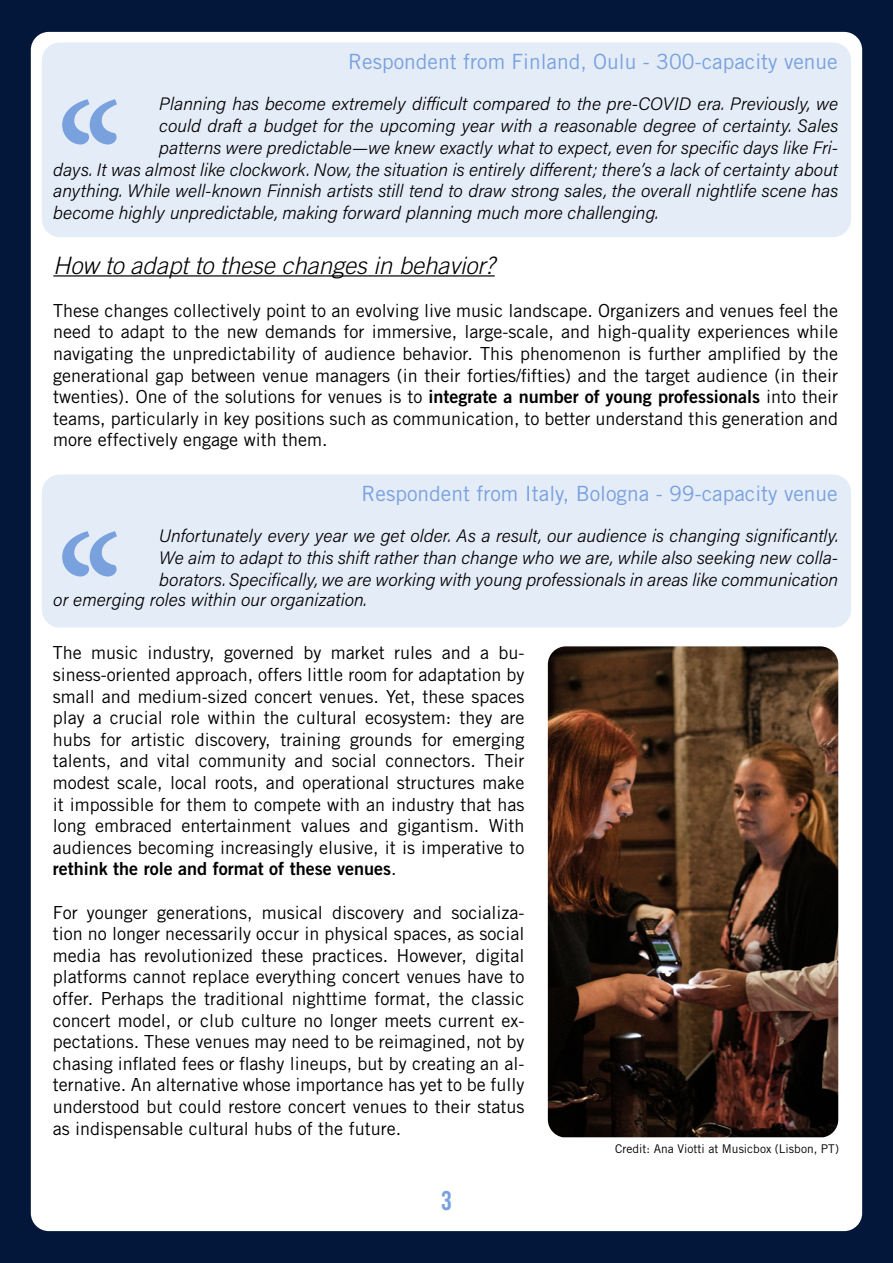
<style>
.page{position:relative;width:893px;height:1263px;background:#03173a}
.page>*{position:absolute;margin:0;border:0;box-sizing:border-box;transform-origin:0 0}
.t1{font:195px "Minion Pro";color:#79a1de}
.t2{font:27px "Bebas Neue";color:#79a1de}
.t3{font:italic 300 24px "Trade Gothic LT Std";color:#000}
.t4{font:21px "Trade Gothic LT Std";color:#79a1de}
.t5{font:18px/21.6px "Trade Gothic LT Std";color:#000;text-align:justify}
.t6{font:18px/21.6px "Acumin Variable Concept";color:#000;text-align:justify}
.t7{font:18px "Trade Gothic LT Std Bd 2";color:#000}
.t8{font:12px "Trade Gothic LT Std";color:#000}
.s1{font-family:"Trade Gothic LT Std Bd 2"}
.s2{font-family:"Trade Gothic LT Std"}
</style>
<div class="page">
<div style="left:31px;top:32px;width:831px;height:1199px;background:#fff;border-radius:18px"></div>
<div style="left:42px;top:43px;width:809px;height:194px;background:#e4ecf8;border-radius:18px"></div>
<hr style="left:53px;top:275px;width:442px;height:2px;background:#000">
<div style="left:42px;top:474px;width:809px;height:154px;background:#e4ecf8;border-radius:18px"></div>
<img style="left:548px;top:646px;width:290px;height:491px">
<h1 class="t1" style="left:54px;top:46px;width:73px">‘‘</h1>
<p class="t4" style="left:348px;top:49px;width:491px">Respondent from Finland, Oulu - 300-capacity venue</p>
<p class="t6" style="left:159px;top:93px;width:680px">Planning has become extremely difficult compared to the pre-COVID era. Previously, we could draft a budget for the upcoming year with a reasonable degree of certainty. Sales patterns were predictable—we knew exactly what to expect, even for specific days like Fri-</p>
<p class="t6" style="left:53px;top:158px;width:786px">days. It was almost like clockwork. Now, the situation is entirely different; there’s a lack of certainty about anything. While well-known Finnish artists still tend to draw strong sales, the overall nightlife scene has become highly unpredictable, making forward planning much more challenging.</p>
<h3 class="t3" style="left:53px;top:251px;width:443px">How to adapt to these changes in behavior?</h3>
<p class="t5" style="left:53px;top:299px;width:786px">These changes collectively point to an evolving live music landscape. Organizers and venues feel the need to adapt to the new demands for immersive, large-scale, and high-quality experiences while navigating the unpredictability of audience behavior. This phenomenon is further amplified by the generational gap between venue managers (in their forties/fifties) and the target audience (in their twenties). One of the solutions for venues is to <span class="s1">integrate a number of young professionals</span> into their teams, particularly in key positions such as communication, to better understand this generation and more effectively engage with them.</p>
<h1 class="t1" style="left:54px;top:478px;width:73px">‘‘</h1>
<p class="t4" style="left:362px;top:481px;width:478px">Respondent from Italy, Bologna - 99-capacity venue</p>
<p class="t6" style="left:159px;top:524px;width:681px">Unfortunately every year we get older. As a result, our audience is changing significantly.<br>We aim to adapt to this shift rather than change who we are, while also seeking new colla&shy;borators. Specifically, we are working with young professionals in areas like communication</p>
<p class="t6" style="left:53px;top:589px;width:315px">or emerging roles within our organization.</p>
<p class="t5" style="left:53px;top:642px;width:473px">The music industry, governed by market rules and a bu-</p>
<p class="t5" style="left:53px;top:663px;width:473px">siness-oriented approach, offers little room for adaptation by small and medium-sized concert venues. Yet, these spaces play a crucial role within the cultural ecosystem: they are hubs for artistic discovery, training grounds for emerging talents, and vital community and social connectors. Their modest scale, local roots, and operational structures make it impossible for them to compete with an industry that has long embraced entertainment values and gigantism. With audiences becoming increasingly elusive, it is imperative to</p>
<p class="t7" style="left:53px;top:858px;width:345px">rethink the role and format of these venues<span class="s2">.</span></p>
<p class="t5" style="left:53px;top:901px;width:473px">For younger generations, musical discovery and socializa&shy;tion no longer necessarily occur in physical spaces, as social media has revolutionized these practices. However, digital platforms cannot replace everything concert venues have to offer. Perhaps the traditional nighttime format, the classic concert model, or club culture no longer meets current ex&shy;pectations. These venues may need to be reimagined, not by chasing inflated fees or flashy lineups, but by creating an al&shy;ternative. An alternative whose importance has yet to be fully understood but could restore concert venues to their status as indispensable cultural hubs of the future.</p>
<h2 class="t2" style="left:441px;top:1185px;width:12px">3</h2>
<p class="t8" style="left:615px;top:1142px;width:225px">Credit: Ana Viotti at Musicbox (Lisbon, PT)</p>
</div>
